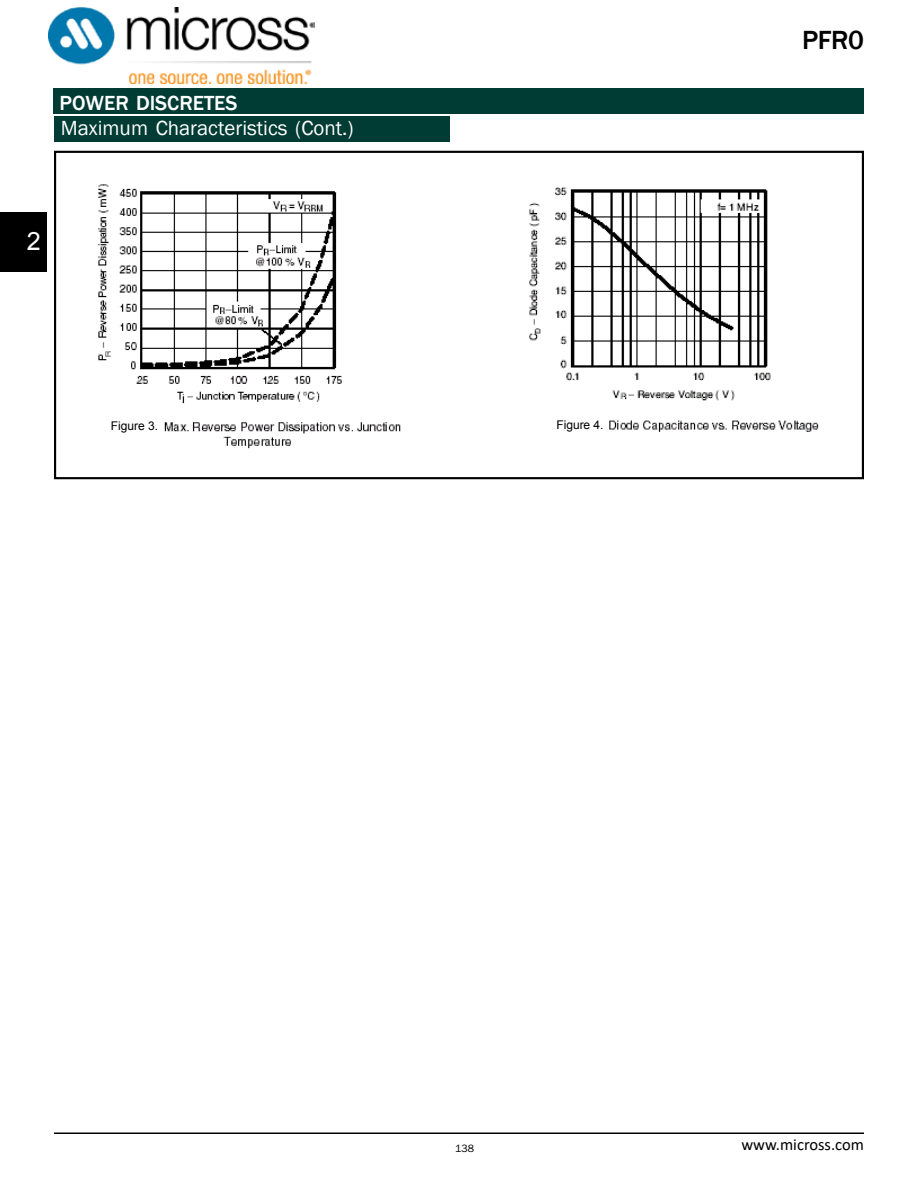
<style>
.page{position:relative;width:918px;height:1188px;background:#fff}
.page>*{position:absolute;margin:0;border:0;box-sizing:border-box;transform-origin:0 0}
.t1{font:500 27px "Franklin Gothic";color:#000}
.t2{font:25.2px "Arial";color:#fff}
.t3{font:21px "Franklin Gothic";color:#fff}
.t4{font:500 21px "Franklin Gothic";color:#fff}
.t5{font:16.5px "Calibri";color:#000}
.t6{font:13.5px "Franklin Gothic";color:#000}
.t7{font:12px "Arial";color:#000}
.t8{font:10.5px "Arial";color:#000}
.t9{font:10.5px "Franklin Gothic IT Cby BT";color:#000}
</style>
<div class="page">
<hr style="left:54px;top:1133px;width:810px;height:1px;background:#000">
<div style="left:54px;top:89px;width:810px;height:25px;background:#003b34"></div>
<div style="left:54px;top:117px;width:396px;height:25px;background:#003b34"></div>
<img style="left:98px;top:184px;width:303px;height:265px">
<img style="left:529px;top:187px;width:290px;height:245px">
<div style="left:54px;top:151px;width:810px;height:328px;border:2px solid #000"></div>
<div style="left:110px;top:418px;width:53px;height:20px;background:#fff"></div>
<div style="left:78px;top:388px;width:54px;height:20px;background:#fff"></div>
<div style="left:555px;top:418px;width:53px;height:20px;background:#fff"></div>
<div style="left:524px;top:388px;width:53px;height:20px;background:#fff"></div>
<div style="left:0;top:212px;width:46px;height:60px;background:#000"></div>
<img style="left:48px;top:7px;width:266px;height:77px">
<p class="t4" style="left:60px;top:90px;width:179px">POWER DISCRETES</p>
<p class="t3" style="left:61px;top:115px;width:294px">Maximum Characteristics (Cont.)</p>
<p class="t2" style="left:27px;top:224px;width:16px">2</p>
<p class="t7" style="left:111px;top:418px;width:49px">Figure 3.</p>
<p class="t7" style="left:556px;top:417px;width:49px">Figure 4.</p>
<p class="t1" style="left:802px;top:23px;width:63px">PFR0</p>
<p class="t5" style="left:741px;top:1133px;width:124px">www.micross.com</p>
<p class="t6" style="left:757px;top:1136px;width:108px">www.semtech.com</p>
<p class="t9" style="left:455px;top:1142px;width:20px">138<sup>3</sup></p>
<p class="t8" style="left:776px;top:1141px;width:89px">www.semtech.com</p>
</div>
